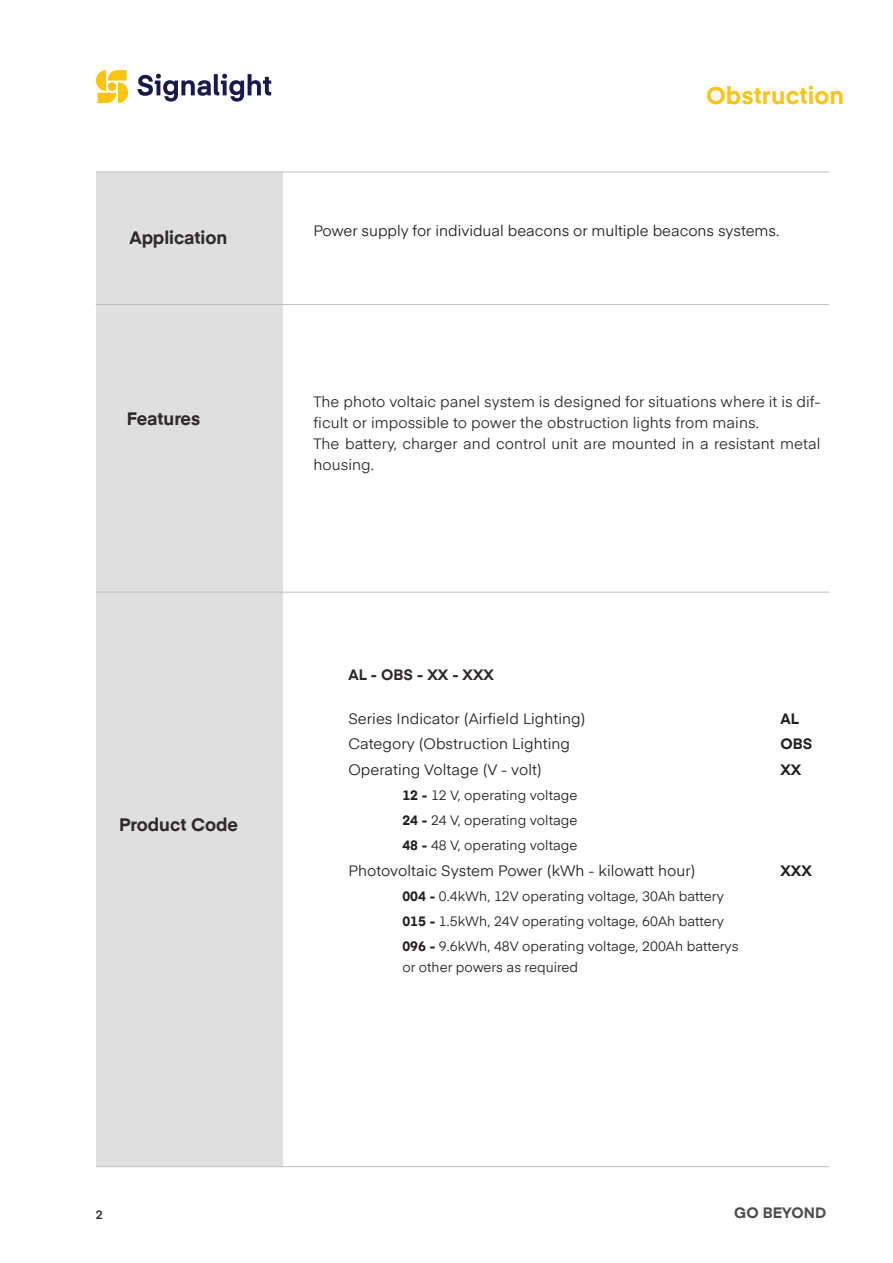
<style>
.page{position:relative;width:893px;height:1263px;background:#fff}
.page>*{position:absolute;margin:0;border:0;box-sizing:border-box;transform-origin:0 0}
.t1{font:700 24px "Eina 02";letter-spacing:.01em;color:#fcc414}
.t2{font:700 18px "Eina 01";color:#2e292a}
.t3{font:15px/21px "Eina 01";letter-spacing:.005em;color:#2e292a}
.t4{font:15px "Eina 01";letter-spacing:.005em;color:#241f1f}
.t5{font:700 15px "Eina 01";letter-spacing:.005em;color:#2e292a}
.t6{font:700 15px "Eina 01";letter-spacing:.005em;color:#241f1f}
.t7{font:700 15px "Eina 02";color:#4e4b4c}
.t8{font:13.5px/25.2px "Eina 01";letter-spacing:.005em;color:#241f1f;text-align:justify}
.t9{font:600 12px "Eina 01";color:#2e292a}
.s1{font-weight:700}
</style>
<div class="page">
<div style="left:96px;top:172px;width:186px;height:995px;background:#e0dfdf"></div>
<hr style="left:96px;top:1166px;width:733px;height:1px;background:#c0bfc1">
<hr style="left:96px;top:172px;width:733px;height:1px;background:#c0bfc1">
<svg style="left:96px;top:70px;width:32px;height:33px"></svg>
<div style="left:108px;top:82px;width:8px;height:9px;background:#fec411;border-radius:50%"></div>
<svg style="left:138px;top:74px;width:133px;height:28px"></svg>
<hr style="left:96px;top:304px;width:733px;height:1px;background:#c0bfc1">
<hr style="left:96px;top:592px;width:733px;height:1px;background:#c0bfc1">
<h1 class="t1" style="left:706px;top:78px;width:140px">Obstruction</h1>
<h2 class="t2" style="left:129px;top:225px;width:99px">Application</h2>
<p class="t4" style="left:313px;top:219px;width:467px">Power supply for individual beacons or multiple beacons systems.</p>
<h2 class="t2" style="left:127px;top:405px;width:75px">Features</h2>
<p class="t3" style="left:313px;top:390px;width:509px">The photo voltaic panel system is designed for situations where it is dif&shy;ficult or impossible to power the obstruction lights from mains.<br>The battery, charger and control unit are mounted in a resistant metal housing.</p>
<h2 class="t2" style="left:119px;top:811px;width:120px">Product Code</h2>
<p class="t5" style="left:348px;top:663px;width:147px">AL - OBS - XX - XXX</p>
<p class="t4" style="left:348px;top:708px;width:239px">Series Indicator (Airfield Lighting)</p>
<p class="t6" style="left:780px;top:708px;width:20px">AL</p>
<p class="t4" style="left:348px;top:733px;width:223px">Category (Obstruction Lighting</p>
<p class="t6" style="left:780px;top:733px;width:33px">OBS</p>
<p class="t4" style="left:348px;top:758px;width:195px">Operating Voltage (V - volt)</p>
<p class="t6" style="left:780px;top:758px;width:22px">XX</p>
<p class="t8" style="left:402px;top:781px;width:177px"><span class="s1">12 -</span> 12 V, operating voltage <span class="s1">24 -</span> 24 V, operating voltage <span class="s1">48 -</span> 48 V, operating voltage</p>
<p class="t4" style="left:348px;top:859px;width:349px">Photovoltaic System Power (kWh - kilowatt hour)</p>
<p class="t6" style="left:780px;top:859px;width:33px">XXX</p>
<p class="t8" style="left:402px;top:882px;width:338px;text-align:left"><span class="s1">004 -</span> 0.4kWh, 12V operating voltage, 30Ah battery<br><span class="s1">015 -</span> 1.5kWh, 24V operating voltage, 60Ah battery<br><span class="s1">096 -</span> 9.6kWh, 48V operating voltage, 200Ah batterys</p>
<p class="t8" style="left:402px;top:953px;width:177px">or other powers as required</p>
<p class="t9" style="left:96px;top:1205px;width:8px">2</p>
<p class="t7" style="left:734px;top:1202px;width:93px">GO BEYOND</p>
</div>
